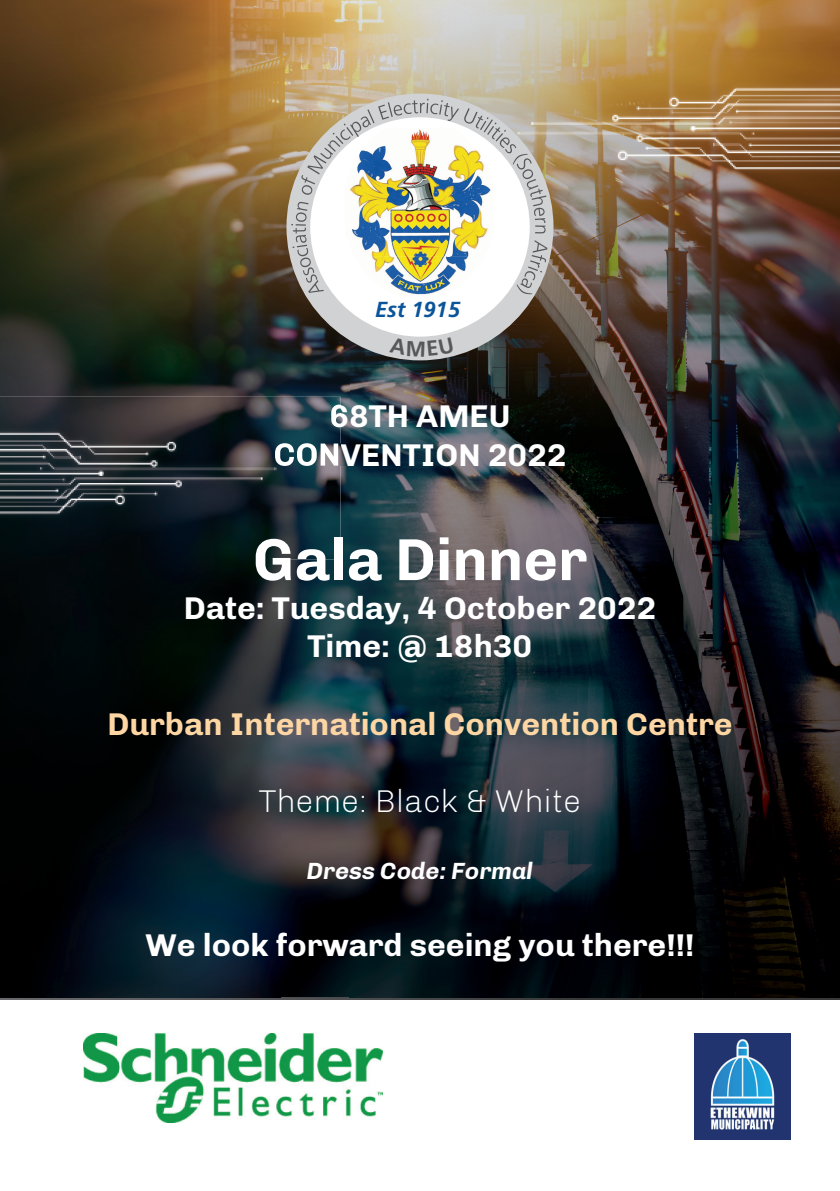
<style>
.page{position:relative;width:840px;height:1191px;background:#fff}
.page>*{position:absolute;margin:0;border:0;box-sizing:border-box;transform-origin:0 0}
.t1{font:700 59.4px "Chivo";color:#fff}
.t2{font:700 32.2px/38.6px "Chivo";color:#fff;text-align:center}
.t3{font:700 32.2px "Chivo";color:#fdd6a3}
.t4{font:300 32.2px "Chivo";color:#fff}
.t5{font:italic 700 24px "Chivo";color:#fff}
.t6{font:italic 700 21.8px "Frutiger LT Std";color:#0b549a}
</style>
<div class="page">
<img style="left:0;top:997px;width:839px;height:2px">
<img style="left:0;top:0;width:349px;height:404px">
<img style="left:349px;top:0;width:140px;height:997px">
<img style="left:489px;top:0;width:350px;height:43px">
<img style="left:489px;top:205px;width:350px;height:792px">
<img style="left:280px;top:427px;width:70px;height:570px">
<img style="left:0;top:559px;width:280px;height:438px">
<img style="left:340px;top:404px;width:170px;height:23px">
<img style="left:340px;top:443px;width:224px;height:23px">
<img style="left:454px;top:43px;width:385px;height:162px">
<svg style="left:286px;top:94px;width:267px;height:266px"></svg>
<svg style="left:291px;top:99px;width:256px;height:195px"></svg>
<img style="left:344px;top:128px;width:150px;height:129px">
<img style="left:354px;top:256px;width:44px;height:40px">
<img style="left:694px;top:1033px;width:95px;height:106px">
<img style="left:0;top:397px;width:340px;height:162px">
<img style="left:331px;top:404px;width:9px;height:23px">
<img style="left:275px;top:443px;width:65px;height:23px">
<img style="left:84px;top:1033px;width:298px;height:89px">
<svg style="left:389px;top:337px;width:64px;height:19px"></svg>
<p class="t6" style="left:375px;top:296px;width:86px">Est 1915</p>
<p class="t2" style="left:273px;top:397px;width:294px">68TH AMEU<br>CONVENTION 2022</p>
<h1 class="t1" style="left:253px;top:525px;width:335px">Gala Dinner</h1>
<p class="t2" style="left:184px;top:588px;width:473px">Date: Tuesday, 4 October 2022<br>Time: @ 18h30</p>
<p class="t3" style="left:107px;top:704px;width:626px">Durban International Convention Centre</p>
<p class="t4" style="left:258px;top:782px;width:324px">Theme: Black &amp; White</p>
<p class="t5" style="left:307px;top:857px;width:228px">Dress Code: Formal</p>
<p class="t2" style="left:145px;top:926px;width:550px">We look forward seeing you there!!!</p>
</div>
